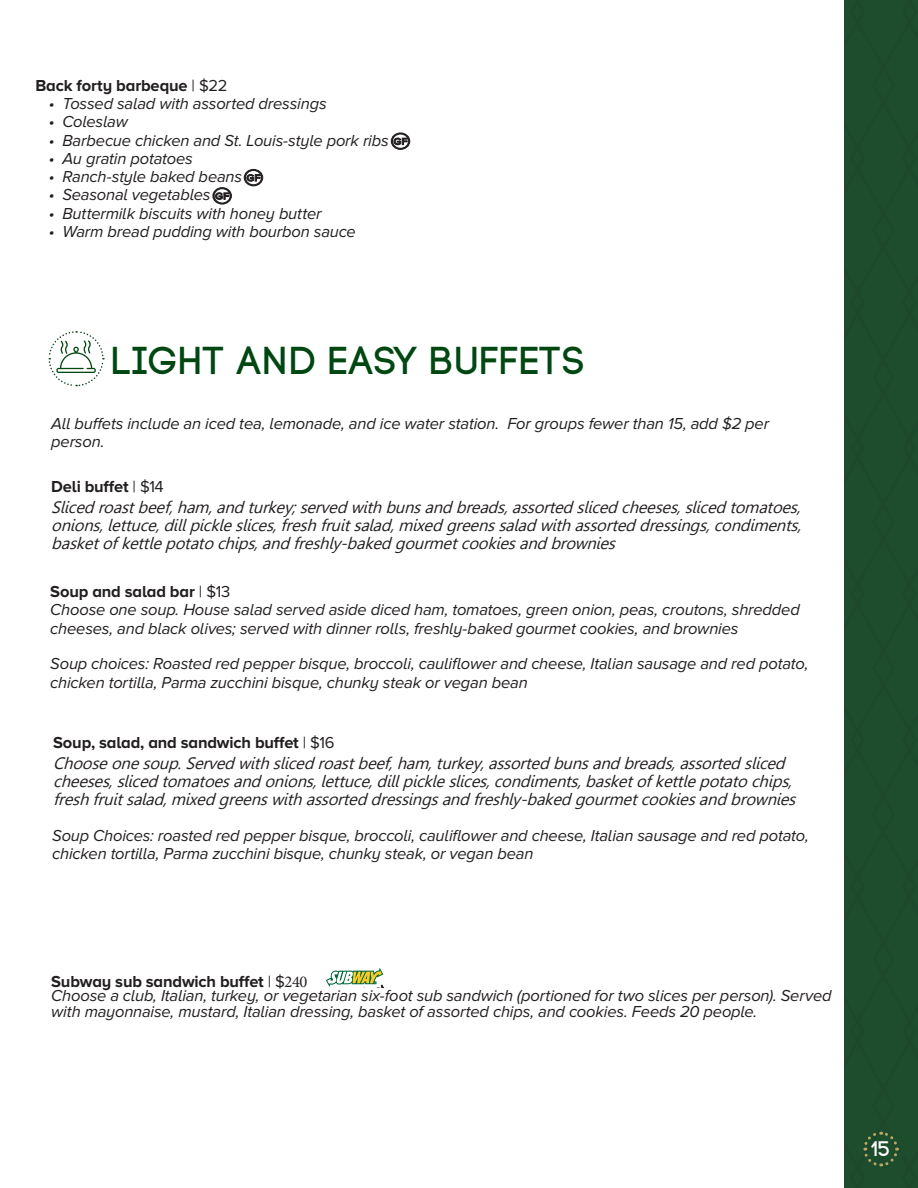
<style>
.page{position:relative;width:918px;height:1188px;background:#fff}
.page>*{position:absolute;margin:0;border:0;box-sizing:border-box;transform-origin:0 0}
.t1{font:38.85px "Code Pro Demo";letter-spacing:.02em;color:#014711}
.t2{font:21px "Code Pro Demo";color:#fff}
.t3{font:italic 16.5px/18.3px "Proxima Nova A";letter-spacing:-.01em;color:#231f20}
.t4{font:italic 16.5px/18.3px "Leelawadee";color:#231f20;text-align:justify}
.t5{font:700 16.5px "Proxima Nova A";letter-spacing:-.01em;color:#231f20}
.s1{font-weight:400}
.s2{font-weight:700;font-style:normal}
.s3{font-style:normal}
.s4{font-family:"Minion Pro";font-style:normal}
</style>
<div class="page">
<div style="left:845px;top:0;width:73px;height:1188px;background:#1d4d2d"></div>
<svg style="left:391px;top:133px;width:19px;height:17px"></svg>
<svg style="left:244px;top:169px;width:19px;height:17px"></svg>
<svg style="left:213px;top:187px;width:19px;height:17px"></svg>
<svg style="left:48px;top:331px;width:57px;height:56px"></svg>
<svg style="left:326px;top:968px;width:58px;height:19px"></svg>
<p class="t3" style="left:51px;top:70px;width:202px">• Back Forty Barbeque |$22</p>
<p class="t3" style="left:51px;top:88px;width:272px">• Tossed salad with assorted dressing</p>
<p class="t3" style="left:51px;top:106px;width:89px">• Fruit salad</p>
<p class="t3" style="left:51px;top:125px;width:80px">• Coleslaw</p>
<p class="t3" style="left:51px;top:161px;width:148px">• Au Gratin potatoes</p>
<p class="t3" style="left:51px;top:180px;width:194px">• Ranch style baked beans</p>
<p class="t3" style="left:51px;top:198px;width:163px">• Seasonal vegetables</p>
<p class="t3" style="left:51px;top:216px;width:274px">• Buttermilk biscuits with honey butter</p>
<p class="t5" style="left:35px;top:76px;width:194px">Back forty barbeque <span class="s1">| $22</span></p>
<p class="t3" style="left:49px;top:94px;width:279px">• Tossed salad with assorted dressings</p>
<p class="t3" style="left:49px;top:112px;width:80px">• Coleslaw</p>
<p class="t3" style="left:49px;top:131px;width:341px">• Barbecue chicken and St. Louis-style pork ribs</p>
<p class="t3" style="left:49px;top:149px;width:146px">• Au gratin potatoes</p>
<p class="t3" style="left:49px;top:167px;width:195px">• Ranch-style baked beans</p>
<p class="t3" style="left:49px;top:186px;width:163px">• Seasonal vegetables</p>
<p class="t3" style="left:49px;top:204px;width:274px">• Buttermilk biscuits with honey butter</p>
<p class="t3" style="left:49px;top:222px;width:309px">• Warm bread pudding with bourbon sauce</p>
<h1 class="t1" style="left:112px;top:341px;width:475px">LIGHT AND EASY BUFFETS</h1>
<p class="t3" style="left:51px;top:414px;width:719px">All buffets include an iced tea, lemonade, and ice water station. For groups fewer than 15, add $2 per person.</p>
<p class="t5" style="left:51px;top:477px;width:114px">Deli buffet <span class="s1">| $14</span></p>
<p class="t4" style="left:51px;top:498px;width:756px">Slicedroastbeef,ham,andturkey;servedwithbunsandbreads,assortedslicedcheeses,slicedtomatoes, onions,lettuce,dillpickleslices,freshfruitsalad,mixedgreenssaladwithassorteddressings,condiments, basketofkettlepotatochips,andfreshly -bakedgourmetcookiesand brownies</p>
<p class="t3" style="left:50px;top:582px;width:751px"><span class="s2">Soup and salad bar</span> <span class="s3">| $13<br></span>Choose one soup. House salad served aside diced ham, tomatoes, green onion, peas, croutons, shredded cheeses, and black olives; served with dinner rolls, freshly-baked gourmet cookies, and brownies</p>
<p class="t3" style="left:50px;top:654px;width:760px">Soup choices: Roasted red pepper bisque, broccoli, cauliflower and cheese, Italian sausage and red potato, chicken tortilla, Parma zucchini bisque, chunky steak or vegan bean</p>
<p class="t5" style="left:53px;top:733px;width:283px">Soup, salad, and sandwich buffet <span class="s1">| $16</span></p>
<p class="t4" style="left:53px;top:754px;width:749px;text-align:left">Chooseonesoup.Servedwithslicedroastbeef,ham,turkey,assortedbunsandbreads,assortedsliced cheeses,slicedtomatoesandonions,lettuce,dillpickleslices,condiments,basketofkettlepotatochips, freshfruitsalad,mixedgreenswithassorteddressingsandfreshly -bakedgourmetcookiesandbrownies</p>
<p class="t3" style="left:52px;top:826px;width:758px">Soup Choices: roasted red pepper bisque, broccoli, cauliflower and cheese, Italian sausage and red potato, chicken tortilla, Parma zucchini bisque, chunky steak, or vegan bean</p>
<p class="t3" style="left:51px;top:974px;width:782px;line-height:14.1px"><span class="s2">Subway sub sandwich buffet</span> <span class="s3">| $</span><span class="s4">240<br></span>Choose a club, Italian, turkey, or vegetarian six-foot sub sandwich (portioned for two slices per person). Served</p>
<p class="t3" style="left:51px;top:1003px;width:708px">with mayonnaise, mustard, Italian dressing, basket of assorted chips, and cookies. Feeds 20 people.</p>
<p class="t2" style="left:872px;top:1138px;width:20px">15</p>
</div>
